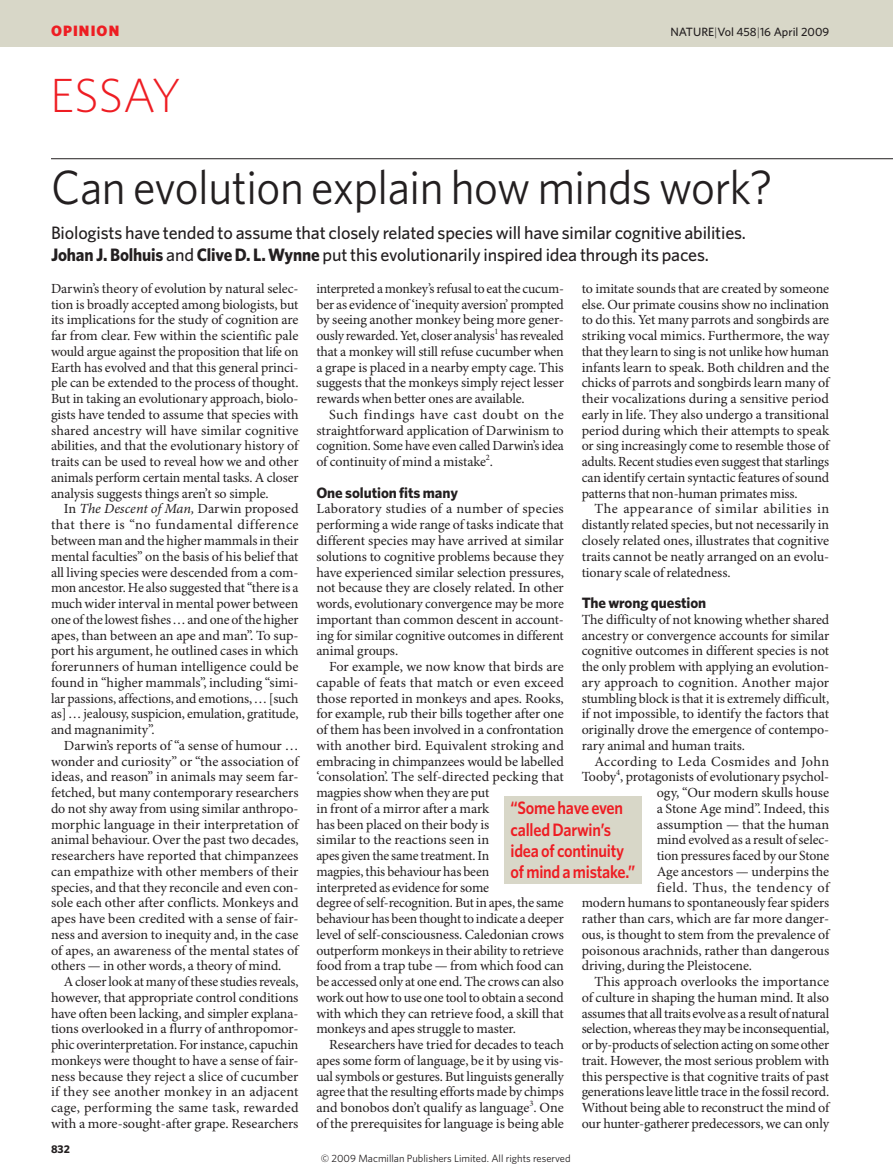
<style>
.page{position:relative;width:893px;height:1174px;background:#fff}
.page>*{position:absolute;margin:0;border:0;box-sizing:border-box;transform-origin:0 0}
.t1{font:48px "Whitney";letter-spacing:-.01em;color:#231f20;scale:.95 1}
.t2{font:300 48px "Whitney";letter-spacing:-.005em;color:#ee1d23}
.t3{font:500 18px/22.5px "Whitney";letter-spacing:-.01em;color:#231f20}
.t4{font:600 18px/21px "Whitney";letter-spacing:-.015em;color:#ee1d23;scale:.9 1}
.t5{font:700 15px "Whitney";letter-spacing:-.005em;color:#231f20}
.t6{font:900 15px "Whitney";letter-spacing:.075em;color:#ee1d23}
.t7{font:13.95px/15.8px "Minion Pro";letter-spacing:-.01em;color:#231f20;text-align:justify}
.t8{font:13.95px "Minion Pro";letter-spacing:.01em;color:#231f20}
.t9{font:13.95px "Minion Pro";letter-spacing:.025em;color:#231f20}
.t10{font:13.95px "Minion Pro";letter-spacing:.035em;color:#231f20}
.t11{font:500 12px "Whitney";color:#231f20}
.t12{font:700 11.25px "Whitney";color:#231f20}
.t13{font:10.5px "Whitney Book 2";color:#231f20}
.s1{font-weight:300}
.s2{font-weight:700}
.s3{font-style:italic}
</style>
<div class="page">
<div style="left:504px;top:795px;width:138px;height:88px;background:#d8d7c8"></div>
<div style="left:0;top:0;width:893px;height:47px;background:#d8d7c8"></div>
<hr style="left:51px;top:158px;width:842px;height:1px;background:#231f20">
<p class="t6" style="left:51px;top:25px;width:70px">OPINION</p>
<p class="t11" style="left:670px;top:28px;width:160px">NATURE<span class="s1">|</span>Vol 458<span class="s1">|</span>16 April 2009</p>
<h1 class="t2" style="left:50px;top:77px;width:133px">ESSAY</h1>
<h1 class="t1" style="left:51px;top:169px;width:761px">Can evolution explain how minds work?</h1>
<p class="t3" style="left:51px;top:223px;width:696px">Biologists have tended to assume that closely related species will have similar cognitive abilities.<br><span class="s2">Johan J. Bolhuis</span> and <span class="s2">Clive D. L. Wynne</span> put this evolutionarily inspired idea through its paces.</p>
<p class="t7" style="left:51px;top:282px;width:249px">Darwin’s theory of evolution by natural selec&shy;tion is broadly accepted among biologists, but its implications for the study of cognition are far from clear. Few within the scientific pale would argue against the proposition that life on Earth has evolved and that this general princi&shy;ple can be extended to the process of thought.<br>But in taking an evolutionary approach, biolo&shy;gists have tended to assume that species with shared ancestry will have similar cognitive abilities, and that the evolutionary history of traits can be used to reveal how we and other animals perform certain mental tasks. A closer analysis suggests things aren’t so simple.</p>
<p class="t7" style="left:51px;top:502px;width:249px;text-indent:13px">In <span class="s3">The Descent of Man,</span> Darwin proposed that there is “no fundamental difference between man and the higher mammals in their mental faculties” on the basis of his belief that all living species were descended from a com&shy;mon ancestor. He also suggested that “there is a much wider interval in mental power between one of the lowest fishes … and one of the higher apes, than between an ape and man”. To sup&shy;port his argument, he outlined cases in which forerunners of human intelligence could be found in “higher mammals”, including “simi&shy;lar passions, affections, and emotions, … [such as] … jealousy, suspicion, emulation, gratitude, and magnanimity”.</p>
<p class="t7" style="left:51px;top:738px;width:249px;text-indent:13px">Darwin’s reports of “a sense of humour … wonder and curiosity” or “the association of ideas, and reason” in animals may seem far&shy;fetched, but many contemporary researchers do not shy away from using similar anthropo&shy;morphic language in their interpretation of animal behaviour. Over the past two decades, researchers have reported that chimpanzees can empathize with other members of their species, and that they reconcile and even con&shy;sole each other after conflicts. Monkeys and apes have been credited with a sense of fair&shy;ness and aversion to inequity and, in the case of apes, an awareness of the mental states of others — in other words, a theory of mind.</p>
<p class="t7" style="left:51px;top:975px;width:249px;text-indent:13px">A closer look at many of these studies reveals, however, that appropriate control conditions have often been lacking, and simpler explana&shy;tions overlooked in a flurry of anthropomor&shy;phic overinterpretation. For instance, capuchin monkeys were thought to have a sense of fair&shy;ness because they reject a slice of cucumber if they see another monkey in an adjacent cage, performing the same task, rewarded with a more-sought-after grape. Researchers</p>
<p class="t12" style="left:51px;top:1144px;width:20px">832</p>
<p class="t7" style="left:316px;top:282px;width:249px">interpreted a monkey’s refusal to eat the cucum&shy;ber as evidence of ‘inequity aversion’ prompted by seeing another monkey being more gener&shy;ously rewarded. Yet, closer analysis<sup>1</sup> has revealed that a monkey will still refuse cucumber when a grape is placed in a nearby empty cage. This suggests that the monkeys simply reject lesser rewards when better ones are available.</p>
<p class="t7" style="left:316px;top:408px;width:249px;text-indent:13px">Such findings have cast doubt on the straightforward application of Darwinism to cognition. Some have even called Darwin’s idea of continuity of mind a mistake<sup>2</sup>.</p>
<p class="t5" style="left:316px;top:486px;width:143px">One solution fits many</p>
<p class="t7" style="left:316px;top:502px;width:249px">Laboratory studies of a number of species performing a wide range of tasks indicate that different species may have arrived at similar solutions to cognitive problems because they have experienced similar selection pressures, not because they are closely related. In other words, evolutionary convergence may be more important than common descent in account&shy;ing for similar cognitive outcomes in different animal groups.</p>
<p class="t7" style="left:316px;top:660px;width:249px;text-align:left;text-indent:13px">For example, we now know that birds are capable of feats that match or even exceed those reported in monkeys and apes. Rooks, for example, rub their bills together after one of them has been involved in a confrontation with another bird. Equivalent stroking and embracing in chimpanzees would be labelled ‘consolation’. The self-directed pecking that magpies show when they are put<br>in front of a mirror after a mark<br>has been placed on their body is<br>similar to the reactions seen in<br>apes given the same treatment. In<br>magpies, this behaviour has been<br>interpreted as evidence for some<br>degree of self-recognition. But in apes, the same behaviour has been thought to indicate a deeper level of self-consciousness. Caledonian crows outperform monkeys in their ability to retrieve food from a trap tube — from which food can be accessed only at one end. The crows can also work out how to use one tool to obtain a second with which they can retrieve food, a skill that monkeys and apes struggle to master.</p>
<p class="t7" style="left:316px;top:1038px;width:249px;text-indent:13px">Researchers have tried for decades to teach apes some form of language, be it by using vis&shy;ual symbols or gestures. But linguists generally agree that the resulting efforts made by chimps and bonobos don’t qualify as language<sup>3</sup>. One of the prerequisites for language is being able</p>
<p class="t7" style="left:582px;top:282px;width:249px">to imitate sounds that are created by someone else. Our primate cousins show no inclination to do this. Yet many parrots and songbirds are striking vocal mimics. Furthermore, the way that they learn to sing is not unlike how human infants learn to speak. Both children and the chicks of parrots and songbirds learn many of their vocalizations during a sensitive period early in life. They also undergo a transitional period during which their attempts to speak or sing increasingly come to resemble those of adults. Recent studies even suggest that starlings can identify certain syntactic features of sound patterns that non-human primates miss.</p>
<p class="t7" style="left:582px;top:502px;width:249px;text-indent:13px">The appearance of similar abilities in distantly related species, but not necessarily in closely related ones, illustrates that cognitive traits cannot be neatly arranged on an evolu&shy;tionary scale of relatedness.</p>
<p class="t5" style="left:582px;top:597px;width:126px">The wrong question</p>
<p class="t7" style="left:582px;top:612px;width:249px">The difficulty of not knowing whether shared ancestry or convergence accounts for similar cognitive outcomes in different species is not the only problem with applying an evolution&shy;ary approach to cognition. Another major stumbling block is that it is extremely difficult, if not impossible, to identify the factors that originally drove the emergence of contempo&shy;rary animal and human traits.</p>
<p class="t9" style="left:594px;top:755px;width:236px">According to Leda Cosmides and John</p>
<p class="t7" style="left:582px;top:770px;width:249px">Tooby<sup>4</sup>, protagonists of evolutionary psychol-</p>
<p class="t7" style="left:657px;top:786px;width:174px">ogy, “Our modern skulls house</p>
<p class="t7" style="left:657px;top:801px;width:174px">a Stone Age mind”. Indeed, this</p>
<p class="t7" style="left:657px;top:817px;width:174px">assumption — that the human</p>
<p class="t7" style="left:657px;top:833px;width:174px">mind evolved as a result of selec-</p>
<p class="t7" style="left:657px;top:849px;width:174px">tion pressures faced by our Stone</p>
<p class="t7" style="left:657px;top:864px;width:174px">Age ancestors — underpins the</p>
<p class="t10" style="left:657px;top:881px;width:174px">field. Thus, the tendency of</p>
<p class="t7" style="left:582px;top:896px;width:249px">modern humans to spontaneously fear spiders</p>
<p class="t7" style="left:582px;top:912px;width:249px">rather than cars, which are far more danger-</p>
<p class="t7" style="left:582px;top:927px;width:249px">ous, is thought to stem from the prevalence of</p>
<p class="t7" style="left:582px;top:943px;width:249px">poisonous arachnids, rather than dangerous</p>
<p class="t7" style="left:582px;top:959px;width:172px">driving, during the Pleistocene.</p>
<p class="t8" style="left:594px;top:976px;width:236px">This approach overlooks the importance</p>
<p class="t7" style="left:582px;top:990px;width:249px">of culture in shaping the human mind. It also</p>
<p class="t7" style="left:582px;top:1006px;width:249px">assumes that all traits evolve as a result of natural</p>
<p class="t7" style="left:582px;top:1022px;width:249px">selection, whereas they may be inconsequential,</p>
<p class="t7" style="left:582px;top:1038px;width:249px">or by-products of selection acting on some other</p>
<p class="t7" style="left:582px;top:1053px;width:249px">trait. However, the most serious problem with</p>
<p class="t7" style="left:582px;top:1069px;width:249px">this perspective is that cognitive traits of past</p>
<p class="t7" style="left:582px;top:1085px;width:249px">generations leave little trace in the fossil record.</p>
<p class="t7" style="left:582px;top:1101px;width:249px">Without being able to reconstruct the mind of</p>
<p class="t7" style="left:582px;top:1116px;width:249px">our hunter-gatherer predecessors, we can only</p>
<p class="t4" style="left:511px;top:799px;width:140px">“Some have even called Darwin’s idea of continuity of mind a mistake.”</p>
<p class="t13" style="left:321px;top:1152px;width:251px">© 2009 Macmillan Publishers Limited. All rights reserved</p>
</div>
